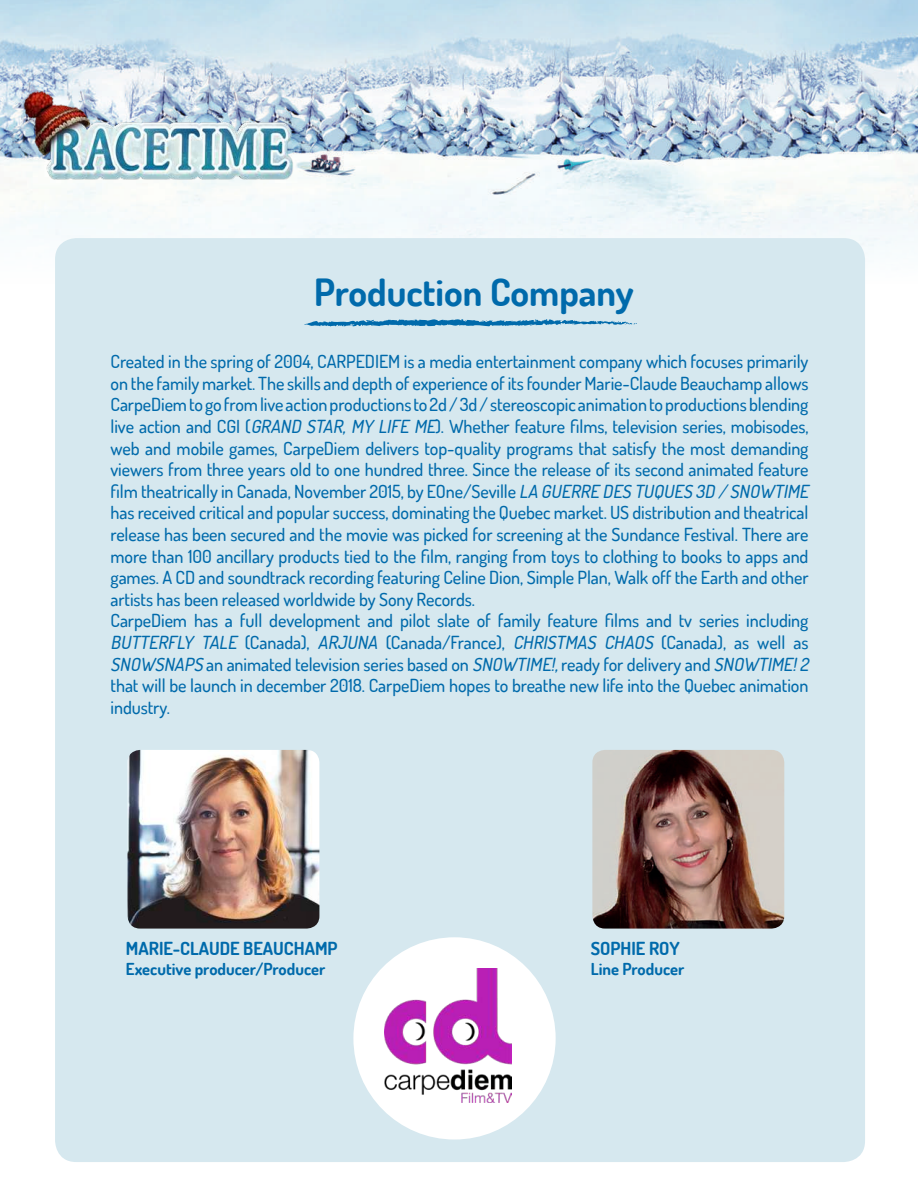
<style>
.page{position:relative;width:918px;height:1188px;background:#fff}
.page>*{position:absolute;margin:0;border:0;box-sizing:border-box;transform-origin:0 0}
.t1{font:700 37.5px "Dosis";color:#006aab}
.t2{font:500 18px/21.6px "Dosis";letter-spacing:-.005em;color:#006aab}
.t3{font:700 18px "Dosis";color:#006aab}
.t4{font:700 16.5px "Dosis";color:#006aab}
.s1{font-style:italic}
</style>
<div class="page">
<img style="left:0;top:0;width:918px;height:255px">
<div style="left:55px;top:238px;width:810px;height:924px;background:#d6e8ef;border-radius:21px"></div>
<svg style="left:304px;top:319px;width:333px;height:8px"></svg>
<img style="left:128px;top:750px;width:191px;height:179px">
<img style="left:592px;top:750px;width:192px;height:179px">
<div style="left:353px;top:937px;width:203px;height:203px;background:#fff;border-radius:50%"></div>
<img style="left:385px;top:968px;width:127px;height:134px">
<img style="left:19px;top:83px;width:287px;height:109px">
<h1 class="t1" style="left:314px;top:268px;width:321px">Production Company</h1>
<p class="t2" style="left:111px;top:350px;width:703px">Created in the spring of 2004, CARPEDIEM is a media entertainment company which focuses primarily on the family market. The skills and depth of experience of its founder Marie-Claude Beauchamp allows CarpeDiem to go from live action productions to 2d / 3d / stereoscopic animation to productions blending live action and CGI (<span class="s1">GRAND STAR, MY LIFE ME</span>). Whether feature films, television series, mobisodes, web and mobile games, CarpeDiem delivers top-quality programs that satisfy the most demanding viewers from three years old to one hundred three. Since the release of its second animated feature film theatrically in Canada, November 2015, by EOne/Seville <span class="s1">LA GUERRE DES TUQUES 3D / SNOWTIME </span>has received critical and popular success, dominating the Quebec market. US distribution and theatrical release has been secured and the movie was picked for screening at the Sundance Festival. There are more than 100 ancillary products tied to the film, ranging from toys to clothing to books to apps and games. A CD and soundtrack recording featuring Celine Dion, Simple Plan, Walk off the Earth and other artists has been released worldwide by Sony Records.<br>CarpeDiem has a full development and pilot slate of family feature films and tv series including <span class="s1">BUTTERFLY TALE</span> (Canada), <span class="s1">ARJUNA</span> (Canada/France), <span class="s1">CHRISTMAS CHAOS</span> (Canada), as well as <span class="s1">SNOWSNAPS</span> an animated television series based on <span class="s1">SNOWTIME!,</span>ready for delivery and <span class="s1">SNOWTIME!2 </span>that will be launch in december 2018. CarpeDiem hopes to breathe new life into the Quebec animation industry.</p>
<p class="t3" style="left:126px;top:937px;width:213px">MARIE-CLAUDE BEAUCHAMP</p>
<p class="t4" style="left:126px;top:958px;width:201px">Executive producer/Producer</p>
<p class="t3" style="left:591px;top:937px;width:90px">SOPHIE ROY</p>
<p class="t4" style="left:591px;top:958px;width:95px">Line Producer</p>
</div>
